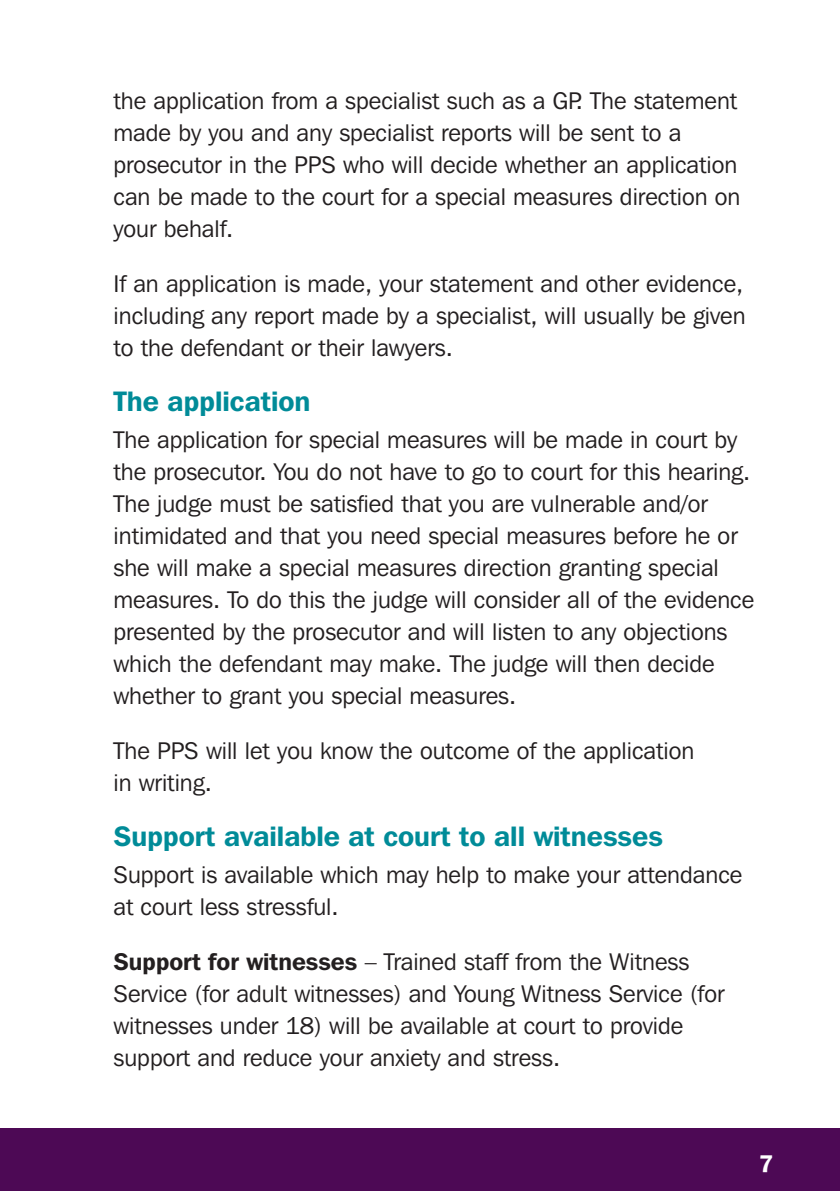
<style>
.page{position:relative;width:840px;height:1191px;background:#fff}
.page>*{position:absolute;margin:0;border:0;box-sizing:border-box;transform-origin:0 0}
.Headings{font:600 28px "Franklin Gothic IT Cby BT";color:#008b98}
.Bodytext{font:24px/32px "Franklin Gothic IT Cby BT";color:#231f20}
.Headings-2{font:600 24px "Franklin Gothic IT Cby BT";color:#fff}
.s1{font-weight:600}
</style>
<div class="page">
<div style="left:0;top:1128px;width:839px;height:63px;background:#4d0955"></div>
<p class="Bodytext" style="left:113px;top:84px;width:628px">the application from a specialist such as a GP. The statement made by you and any specialist reports will be sent to a prosecutor in the PPS who will decide whether an application can be made to the court for a special measures direction on your behalf.</p>
<p class="Bodytext" style="left:113px;top:267px;width:633px;text-align:justify">If an application is made, your statement and other evidence, including any report made by a specialist, will usually be given to the defendant or their lawyers.</p>
<p class="Headings" style="left:113px;top:383px;width:198px">The application</p>
<p class="Bodytext" style="left:113px;top:423px;width:642px">The application for special measures will be made in court by the prosecutor. You do not have to go to court for this hearing.<br>The judge must be satisfied that you are vulnerable and/or intimidated and that you need special measures before he or she will make a special measures direction granting special measures. To do this the judge will consider all of the evidence presented by the prosecutor and will listen to any objections which the defendant may make. The judge will then decide whether to grant you special measures.</p>
<p class="Bodytext" style="left:113px;top:734px;width:582px">The PPS will let you know the outcome of the application</p>
<p class="Bodytext" style="left:113px;top:766px;width:100px">in writing.</p>
<p class="Headings" style="left:113px;top:818px;width:550px">Support available at court to all witnesses</p>
<p class="Bodytext" style="left:113px;top:858px;width:630px">Support is available which may help to make your attendance at court less stressful.</p>
<p class="Bodytext" style="left:113px;top:945px;width:612px"><span class="s1">Support for witnesses</span> – Trained staff from the Witness Service (for adult witnesses) and Young Witness Service (for witnesses under 18) will be available at court to provide support and reduce your anxiety and stress.</p>
<p class="Headings-2" style="left:758px;top:1148px;width:16px">7</p>
</div>
